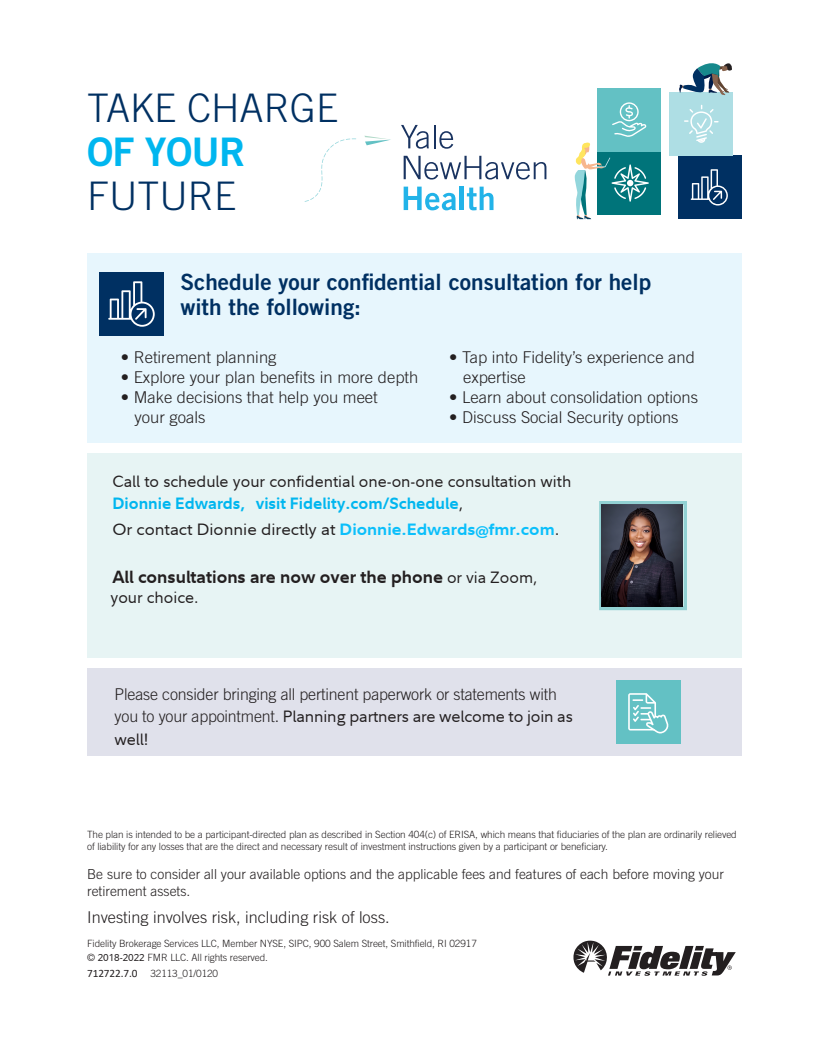
<style>
.page{position:relative;width:818px;height:1043px;background:#fff}
.page>*{position:absolute;margin:0;border:0;box-sizing:border-box;transform-origin:0 0}
.t1{font:300 39.38px/43.8px "Trade Gothic";color:#003062}
.t2{font:22.5px/25px "Trade Gothic Bold Two";color:#003062}
.t3{font:700 17.5px "Fidelity Sans";color:#231f20}
.t4{font:300 16.25px/22.2px "Trade Gothic";color:#231f20}
.t5{font:16.25px/21.2px "Fidelity Sans";color:#231f20}
.t6{font:300 13.75px/16.2px "Trade Gothic";color:#231f20}
.t7{font:300 10px/12.5px "Trade Gothic";letter-spacing:-.01em;color:#231f20}
.s1{font-family:"Trade Gothic Bold Two";font-weight:400;color:#00b6ef}
.s2{font-weight:700;color:#00b6ef}
.s3{font-weight:700;color:#0bbffb}
.s4{font-weight:400;font-size:16.25px}
.s5{font-family:"Fidelity Sans";font-weight:400}
.s6{font-family:"Calibri";font-weight:400;font-size:11.25px}
</style>
<div class="page">
<div style="left:87px;top:668px;width:654px;height:88px;background:#e0e1eb"></div>
<svg style="left:573px;top:940px;width:162px;height:35px"></svg>
<div style="left:87px;top:253px;width:654px;height:189px;background:#e7f6fd"></div>
<div style="left:597px;top:151px;width:64px;height:64px;background:#00747a"></div>
<svg style="left:401px;top:125px;width:28px;height:24px"></svg>
<hr style="left:433px;top:125px;width:2px;height:23px;background:#193360">
<svg style="left:439px;top:131px;width:14px;height:18px"></svg>
<svg style="left:403px;top:156px;width:143px;height:23px"></svg>
<svg style="left:403px;top:187px;width:53px;height:23px"></svg>
<hr style="left:460px;top:187px;width:4px;height:23px;background:#22b3e8">
<svg style="left:467px;top:187px;width:26px;height:23px"></svg>
<svg style="left:364px;top:136px;width:27px;height:9px"></svg>
<svg style="left:304px;top:138px;width:52px;height:64px"></svg>
<div style="left:677px;top:156px;width:64px;height:63px;background:#003062"></div>
<div style="left:669px;top:92px;width:64px;height:64px;background:#aedee4"></div>
<svg style="left:679px;top:63px;width:53px;height:32px"></svg>
<svg style="left:684px;top:105px;width:34px;height:38px"></svg>
<svg style="left:690px;top:169px;width:37px;height:36px"></svg>
<div style="left:597px;top:88px;width:64px;height:63px;background:#63c1c4"></div>
<svg style="left:574px;top:102px;width:74px;height:117px"></svg>
<div style="left:99px;top:272px;width:64px;height:64px;background:#003062"></div>
<svg style="left:108px;top:281px;width:47px;height:46px"></svg>
<div style="left:616px;top:680px;width:64px;height:64px;background:#63c1c4"></div>
<svg style="left:628px;top:693px;width:41px;height:40px"></svg>
<div style="left:87px;top:453px;width:654px;height:204px;background:#e7f4f4"></div>
<div style="left:599px;top:501px;width:88px;height:109px;border:4px solid #92d1d3"></div>
<img style="left:601px;top:505px;width:81px;height:101px">
<p class="t1" style="left:87px;top:86px;width:252px">TAKE CHARGE<br><span class="s1">OF YOUR<br></span>FUTURE</p>
<p class="t2" style="left:180px;top:269px;width:472px">Schedule your confidential consultation for help with the following:</p>
<p class="t4" style="left:121px;top:346px;width:157px">• Retirement planning</p>
<p class="t4" style="left:121px;top:366px;width:299px">• Explore your plan benefits in more depth</p>
<p class="t4" style="left:135px;top:387px;width:245px;line-height:20px;text-indent:-14px">• Make decisions that help you meet your goals</p>
<p class="t4" style="left:463px;top:347px;width:233px;line-height:20px;text-indent:-14px">• Tap into Fidelity’s experience and expertise</p>
<p class="t4" style="left:449px;top:386px;width:250px">• Learn about consolidation options</p>
<p class="t4" style="left:449px;top:406px;width:231px">• Discuss Social Security options</p>
<h3 class="t5" style="left:112px;top:471px;width:460px">Call to schedule your confidential one-on-one consultation with<br><span class="s2">Dionnie Edwards, visit Fidelity.com/Schedule</span>,</h3>
<h3 class="t5" style="left:112px;top:518px;width:448px">Or contact Dionnie directly at <span class="s3">Dionnie.Edwards@fmr.com</span>.</h3>
<h3 class="t3" style="left:112px;top:565px;width:426px">All consultations are now over the phone <span class="s4">or via Zoom,</span></h3>
<h3 class="t5" style="left:110px;top:586px;width:90px">your choice.</h3>
<p class="t4" style="left:115px;top:683px;width:459px">Please consider bringing all pertinent paperwork or statements with you to your appointment. <span class="s5">Planning partners are welcome to join as well!</span></p>
<p class="t7" style="left:87px;top:827px;width:651px">The plan is intended to be a participant-directed plan as described in Section 404(c) of ERISA, which means that fiduciaries of the plan are ordinarily relieved of liability for any losses that are the direct and necessary result of investment instructions given by a participant or beneficiary.</p>
<h3 class="t6" style="left:87px;top:866px;width:638px">Be sure to consider all your available options and the applicable fees and features of each before moving your retirement assets.</h3>
<h3 class="t4" style="left:87px;top:906px;width:304px">Investing involves risk, including risk of loss.</h3>
<p class="t7" style="left:87px;top:936px;width:391px;line-height:14px">Fidelity Brokerage Services LLC, Member NYSE, SIPC, 900 Salem Street, Smithfield, RI 02917 © <span class="s5">2018-2022</span> FMR LLC. All rights reserved.</p>
<p class="t7" style="left:87px;top:967px;width:132px"><span class="s6">712722.7.0</span> 32113_01/0120</p>
</div>
